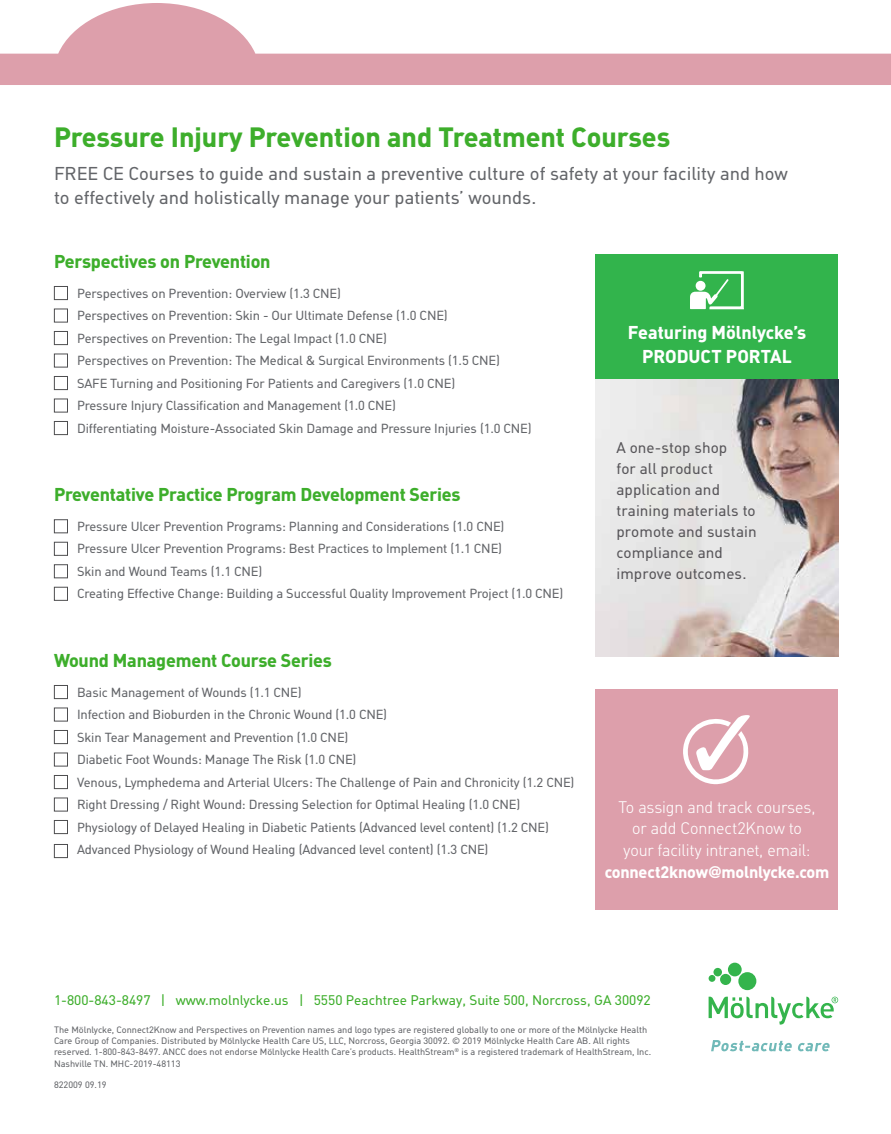
<style>
.page{position:relative;width:891px;height:1134px;background:#fff}
.page>*{position:absolute;margin:0;border:0;box-sizing:border-box;transform-origin:0 0}
.t1{font:700 27px "MHC Din";color:#3dae2b}
.t2{font:18px/24px "MHC Din";color:#636569}
.t3{font:700 18px "MHC Din";letter-spacing:-.01em;color:#3dae2b}
.t4{font:700 18px/24px "MHC Din";color:#fff;text-align:center}
.t5{font:300 16.2px/21.6px "MHC Din";letter-spacing:-.005em;color:#fff;text-align:center}
.t6{font:700 16.2px "MHC Din";letter-spacing:-.01em;color:#fff}
.t7{font:15px/21px "MHC Din";letter-spacing:.005em;color:#58565a}
.t8{font:13.5px "MHC Din";color:#3dae2b}
.t9{font:12.75px/22.5px "MHC Din";letter-spacing:-.01em;color:#636569}
.t10{font:9px/11.2px "MHC Din";color:#636569}
</style>
<div class="page">
<div style="left:54px;top:286px;width:14px;height:14px;border:1px solid #4d4d4f"></div>
<div style="left:54px;top:309px;width:14px;height:13px;border:1px solid #4d4d4f"></div>
<div style="left:54px;top:331px;width:14px;height:14px;border:1px solid #4d4d4f"></div>
<div style="left:54px;top:354px;width:14px;height:13px;border:1px solid #4d4d4f"></div>
<div style="left:54px;top:376px;width:14px;height:14px;border:1px solid #4d4d4f"></div>
<div style="left:54px;top:399px;width:14px;height:13px;border:1px solid #4d4d4f"></div>
<div style="left:54px;top:421px;width:14px;height:14px;border:1px solid #4d4d4f"></div>
<div style="left:54px;top:519px;width:14px;height:14px;border:1px solid #4d4d4f"></div>
<div style="left:54px;top:542px;width:14px;height:14px;border:1px solid #4d4d4f"></div>
<div style="left:54px;top:564px;width:14px;height:14px;border:1px solid #4d4d4f"></div>
<div style="left:54px;top:587px;width:14px;height:14px;border:1px solid #4d4d4f"></div>
<div style="left:54px;top:685px;width:14px;height:14px;border:1px solid #4d4d4f"></div>
<div style="left:54px;top:708px;width:14px;height:13px;border:1px solid #4d4d4f"></div>
<div style="left:54px;top:730px;width:14px;height:14px;border:1px solid #4d4d4f"></div>
<div style="left:54px;top:753px;width:14px;height:13px;border:1px solid #4d4d4f"></div>
<div style="left:54px;top:775px;width:14px;height:14px;border:1px solid #4d4d4f"></div>
<div style="left:54px;top:798px;width:14px;height:13px;border:1px solid #4d4d4f"></div>
<div style="left:54px;top:820px;width:14px;height:14px;border:1px solid #4d4d4f"></div>
<div style="left:54px;top:844px;width:14px;height:14px;border:1px solid #4d4d4f"></div>
<svg style="left:709px;top:963px;width:129px;height:62px"></svg>
<svg style="left:711px;top:1040px;width:119px;height:11px"></svg>
<svg style="left:0;top:3px;width:891px;height:82px"></svg>
<div style="left:596px;top:689px;width:242px;height:220px;background:#dd9fab"></div>
<svg style="left:683px;top:715px;width:67px;height:69px"></svg>
<div style="left:596px;top:254px;width:242px;height:126px;background:#32b44c"></div>
<img style="left:596px;top:380px;width:242px;height:277px">
<svg style="left:690px;top:271px;width:54px;height:38px"></svg>
<div style="left:696px;top:281px;width:10px;height:10px;background:#fff;border-radius:50%"></div>
<h1 class="t1" style="left:54px;top:121px;width:618px">Pressure Injury Prevention and Treatment Courses</h1>
<h2 class="t2" style="left:54px;top:161px;width:735px">FREE CE Courses to guide and sustain a preventive culture of safety at your facility and how to effectively and holistically manage your patients’ wounds.</h2>
<h2 class="t3" style="left:54px;top:250px;width:218px">Perspectives on Prevention</h2>
<p class="t9" style="left:77px;top:282px;width:456px">Perspectives on Prevention: Overview (1.3 CNE)<br>Perspectives on Prevention: Skin - Our Ultimate Defense (1.0 CNE)<br>Perspectives on Prevention: The Legal Impact (1.0 CNE)<br>Perspectives on Prevention: The Medical &amp; Surgical Environments (1.5 CNE)<br>SAFE Turning and Positioning For Patients and Caregivers (1.0 CNE)<br>Pressure Injury Classification and Management (1.0 CNE)<br>Differentiating Moisture-Associated Skin Damage and Pressure Injuries (1.0 CNE)</p>
<h2 class="t3" style="left:54px;top:483px;width:408px">Preventative Practice Program Development Series</h2>
<p class="t9" style="left:77px;top:515px;width:488px">Pressure Ulcer Prevention Programs: Planning and Considerations (1.0 CNE)<br>Pressure Ulcer Prevention Programs: Best Practices to Implement (1.1 CNE)<br>Skin and Wound Teams (1.1 CNE)<br>Creating Effective Change: Building a Successful Quality Improvement Project (1.0 CNE)</p>
<h2 class="t3" style="left:54px;top:649px;width:279px">Wound Management Course Series</h2>
<p class="t9" style="left:77px;top:681px;width:499px">Basic Management of Wounds (1.1 CNE)<br>Infection and Bioburden in the Chronic Wound (1.0 CNE)<br>Skin Tear Management and Prevention (1.0 CNE)<br>Diabetic Foot Wounds: Manage The Risk (1.0 CNE)<br>Venous, Lymphedema and Arterial Ulcers: The Challenge of Pain and Chronicity (1.2 CNE)<br>Right Dressing / Right Wound: Dressing Selection for Optimal Healing (1.0 CNE)<br>Physiology of Delayed Healing in Diabetic Patients (Advanced level content) (1.2 CNE)<br>Advanced Physiology of Wound Healing (Advanced level content) (1.3 CNE)</p>
<h2 class="t4" style="left:628px;top:320px;width:180px">Featuring Mölnlycke’s<br>PRODUCT PORTAL</h2>
<p class="t7" style="left:616px;top:437px;width:142px">A one-stop shop<br>for all product application and training materials to promote and sustain compliance and improve outcomes.</p>
<p class="t5" style="left:618px;top:797px;width:199px">To assign and track courses, or add Connect2Know to your facility intranet, email:</p>
<p class="t6" style="left:605px;top:862px;width:226px">connect2know@molnlycke.com</p>
<p class="t8" style="left:54px;top:992px;width:598px">1-800-843-8497 | www.molnlycke.us | 5550 Peachtree Parkway, Suite 500, Norcross, GA 30092</p>
<p class="t10" style="left:54px;top:1024px;width:599px">The Mölnlycke, Connect2Know and Perspectives on Prevention names and logo types are registered globally to one or more of the Mölnlycke Health Care Group of Companies. Distributed by Mölnlycke Health Care US, LLC, Norcross, Georgia 30092. © 2019 Mölnlycke Health Care AB. All rights reserved. 1-800-843-8497. ANCC does not endorse Mölnlycke Health Care’s products. HealthStream<sup>®</sup> is a registered trademark of HealthStream, Inc.<br>Nashville TN. MHC-2019-48113</p>
<p class="t10" style="left:54px;top:1079px;width:54px">822009 09.19</p>
</div>
